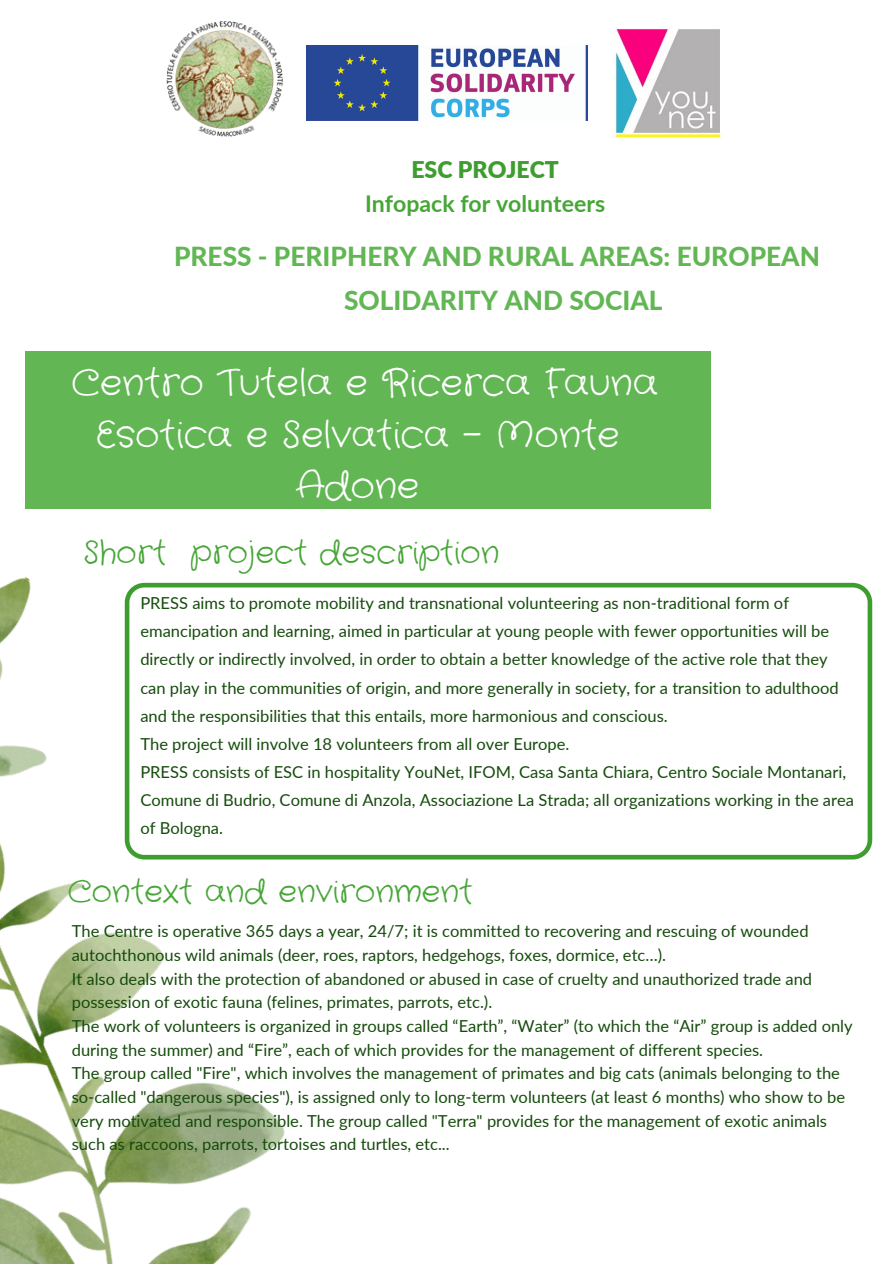
<style>
.page{position:relative;width:894px;height:1264px;background:#fff}
.page>*{position:absolute;margin:0;border:0;box-sizing:border-box;transform-origin:0 0}
.t1{font:37.5px/51.6px "Crafty Girls";color:#fff;text-align:center}
.t2{font:31.5px "Crafty Girls";color:#46a636}
.t3{font:800 26.25px "Lato";color:#62b754}
.t4{font:700 23.1px "Lato";color:#46a636}
.t5{font:900 23.1px "Lato";color:#3d9d2e}
.t6{font:16.5px/28.2px "Lato";color:#154b0c}
</style>
<div class="page">
<div style="left:25px;top:351px;width:685px;height:158px;background:#62b754"></div>
<img style="left:0;top:577px;width:571px;height:686px">
<img style="left:615px;top:28px;width:106px;height:111px">
<img style="left:306px;top:46px;width:281px;height:74px">
<svg style="left:125px;top:583px;width:747px;height:276px"></svg>
<img style="left:166px;top:21px;width:117px;height:116px">
<p class="t5" style="left:411px;top:155px;width:149px">ESC PROJECT</p>
<p class="t4" style="left:365px;top:189px;width:242px">Infopack for volunteers</p>
<p class="t3" style="left:174px;top:240px;width:647px">PRESS - PERIPHERY AND RURAL AREAS: EUROPEAN</p>
<p class="t3" style="left:344px;top:284px;width:320px">SOLIDARITY AND SOCIAL</p>
<p class="t1" style="left:72px;top:358px;width:587px">Centro Tutela e Ricerca Fauna<br>Esotica e Selvatica - Monte<br>Adone</p>
<p class="t2" style="left:83px;top:531px;width:417px">Short project description</p>
<p class="t6" style="left:140px;top:588px;width:699px">PRESS aims to promote mobility and transnational volunteering as non-traditional form of emancipation and learning, aimed in particular at young people with fewer opportunities will be directly or indirectly involved, in order to obtain a better knowledge of the active role that they can play in the communities of origin, and more generally in society, for a transition to adulthood and the responsibilities that this entails, more harmonious and conscious.</p>
<p class="t6" style="left:140px;top:729px;width:430px">The project will involve 18 volunteers from all over Europe.</p>
<p class="t6" style="left:140px;top:757px;width:715px">PRESS consists of ESC in hospitality YouNet, IFOM, Casa Santa Chiara, Centro Sociale Montanari,<br>Comune di Budrio, Comune di Anzola, Associazione La Strada; all organizations working in the area of Bologna.</p>
<p class="t2" style="left:68px;top:869px;width:406px">Context and environment</p>
<p class="t6" style="left:72px;top:919px;width:738px;line-height:23.7px">The Centre is operative 365 days a year, 24/7; it is committed to recovering and rescuing of wounded autochthonous wild animals (deer, roes, raptors, hedgehogs, foxes, dormice, etc…).</p>
<p class="t6" style="left:72px;top:966px;width:741px;line-height:23.7px">It also deals with the protection of abandoned or abused in case of cruelty and unauthorized trade and possession of exotic fauna (felines, primates, parrots, etc.).</p>
<p class="t6" style="left:72px;top:1013px;width:782px;line-height:23.7px">The work of volunteers is organized in groups called “Earth”, “Water” (to which the “Air” group is added only during the summer) and “Fire”, each of which provides for the management of different species.</p>
<p class="t6" style="left:72px;top:1061px;width:774px;line-height:23.7px">The group called "Fire", which involves the management of primates and big cats (animals belonging to the so-called "dangerous species"), is assigned only to long-term volunteers (at least 6 months) who show to be very motivated and responsible. The group called "Terra" provides for the management of exotic animals such as raccoons, parrots, tortoises and turtles, etc...</p>
</div>
